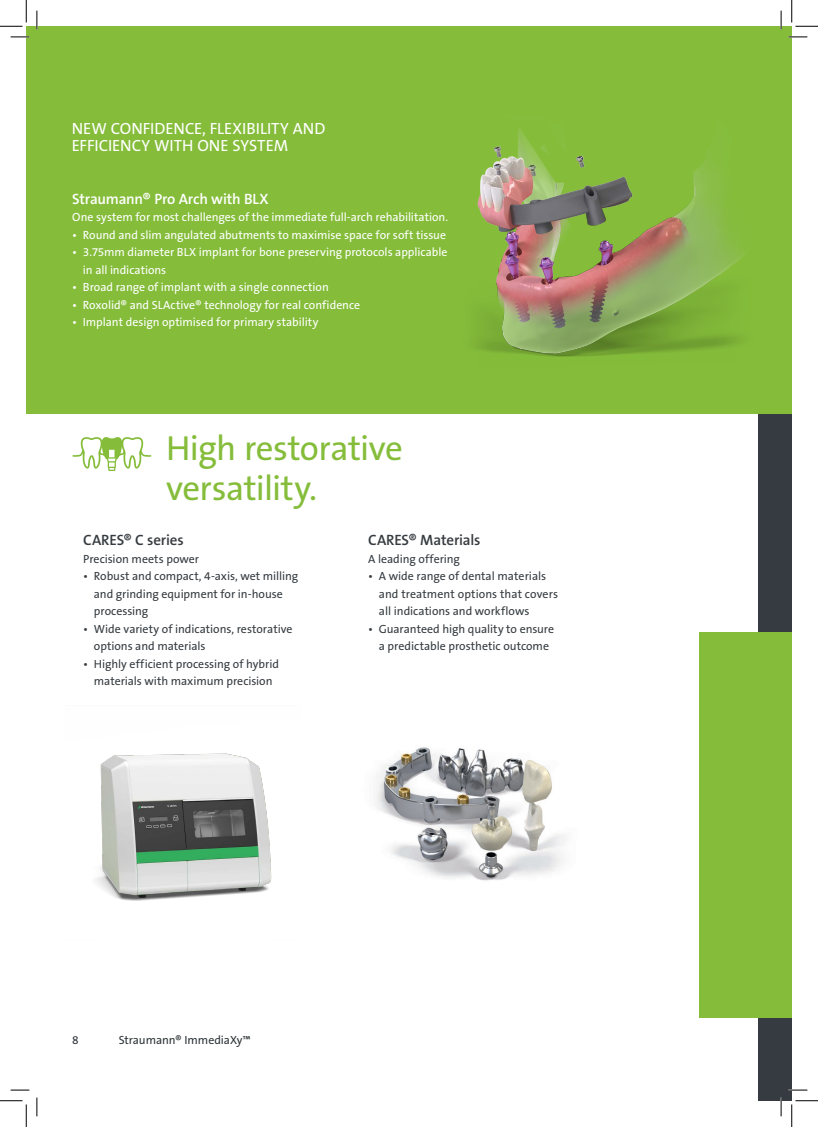
<style>
.page{position:relative;width:818px;height:1127px;background:#fff}
.page>*{position:absolute;margin:0;border:0;box-sizing:border-box;transform-origin:0 0}
.t1{font:35px/40px "The Sans B5 Plain";letter-spacing:-.015em;color:#85bd3b}
.Subtitle{font:16.25px/17.5px "The Sans B5 Plain";color:#fff}
.Copy_Title{font:600 15px "The Sans B6";letter-spacing:-.01em;color:#353b40}
.Copy_Title-2{font:600 15px "The Sans B6";letter-spacing:-.015em;color:#fff}
.Copy{font:11.88px/17.5px "The Sans B5 Plain";color:#353b40}
.Copy_Title-3{font:11.88px/17.5px "The Sans B5 Plain";letter-spacing:-.005em;color:#fff}
.Copy-2{font:11.88px "The Sans B5 Plain";letter-spacing:-.01em;color:#2d3537}
</style>
<div class="page">
<div style="left:758px;top:26px;width:34px;height:1074px;background:#353b40"></div>
<div style="left:699px;top:632px;width:93px;height:385px;background:#85bd3b"></div>
<div style="left:26px;top:26px;width:766px;height:388px;background:#85bd3b"></div>
<svg style="left:72px;top:437px;width:79px;height:34px"></svg>
<img style="left:376px;top:747px;width:189px;height:134px">
<img style="left:96px;top:753px;width:176px;height:148px">
<img style="left:475px;top:128px;width:269px;height:229px">
<svg style="left:11px;top:36px;width:18px;height:2px"></svg>
<svg style="left:788px;top:36px;width:19px;height:2px"></svg>
<svg style="left:11px;top:1089px;width:18px;height:1px"></svg>
<svg style="left:788px;top:1089px;width:19px;height:1px"></svg>
<svg style="left:36px;top:11px;width:2px;height:18px"></svg>
<svg style="left:36px;top:1097px;width:2px;height:18px"></svg>
<svg style="left:780px;top:11px;width:2px;height:18px"></svg>
<svg style="left:780px;top:1097px;width:2px;height:18px"></svg>
<svg style="left:0;top:0;width:27px;height:27px"></svg>
<svg style="left:0;top:1100px;width:27px;height:26px"></svg>
<svg style="left:791px;top:0;width:27px;height:27px"></svg>
<svg style="left:791px;top:1100px;width:27px;height:26px"></svg>
<p class="Subtitle" style="left:72px;top:120px;width:255px">NEW CONFIDENCE, FLEXIBILITY AND<br>EFFICIENCY WITH ONE SYSTEM</p>
<p class="Copy_Title-2" style="left:72px;top:191px;width:198px">Straumann® Pro Arch with BLX</p>
<p class="Copy_Title-3" style="left:72px;top:209px;width:377px">One system for most challenges of the immediate full-arch rehabilitation.</p>
<p class="Copy_Title-3" style="left:72px;top:226px;width:375px">• Round and slim angulated abutments to maximise space for soft tissue</p>
<p class="Copy_Title-3" style="left:83px;top:244px;width:366px;text-indent:-11px">• 3.75mm diameter BLX implant for bone preserving protocols applicable in all indications</p>
<p class="Copy_Title-3" style="left:72px;top:279px;width:258px">• Broad range of implant with a single connection</p>
<p class="Copy_Title-3" style="left:72px;top:296px;width:289px">• Roxolid® and SLActive® technology for real confidence</p>
<p class="Copy_Title-3" style="left:72px;top:314px;width:248px">• Implant design optimised for primary stability</p>
<p class="t1" style="left:166px;top:429px;width:238px">High restorative versatility.</p>
<p class="Copy_Title" style="left:83px;top:532px;width:102px">CARES® C series</p>
<p class="Copy" style="left:83px;top:550px;width:117px">Precision meets power</p>
<p class="Copy" style="left:94px;top:567px;width:206px;text-indent:-11px">• Robust and compact, 4-axis, wet milling and grinding equipment for in-house processing</p>
<p class="Copy" style="left:94px;top:620px;width:200px;text-indent:-11px">• Wide variety of indications, restorative options and materials</p>
<p class="Copy" style="left:83px;top:655px;width:197px;text-align:center">• Highly efficient processing of hybrid materials with maximum precision</p>
<p class="Copy_Title" style="left:368px;top:532px;width:114px">CARES® Materials</p>
<p class="Copy" style="left:368px;top:550px;width:93px">A leading offering</p>
<p class="Copy" style="left:379px;top:567px;width:181px;text-indent:-11px">• A wide range of dental materials and treatment options that covers all indications and workflows</p>
<p class="Copy" style="left:368px;top:620px;width:187px;text-align:center">• Guaranteed high quality to ensure a predictable prosthetic outcome</p>
<p class="Copy-2" style="left:72px;top:1033px;width:8px">8</p>
<p class="Copy-2" style="left:119px;top:1033px;width:134px">Straumann® ImmediaXy™</p>
</div>
